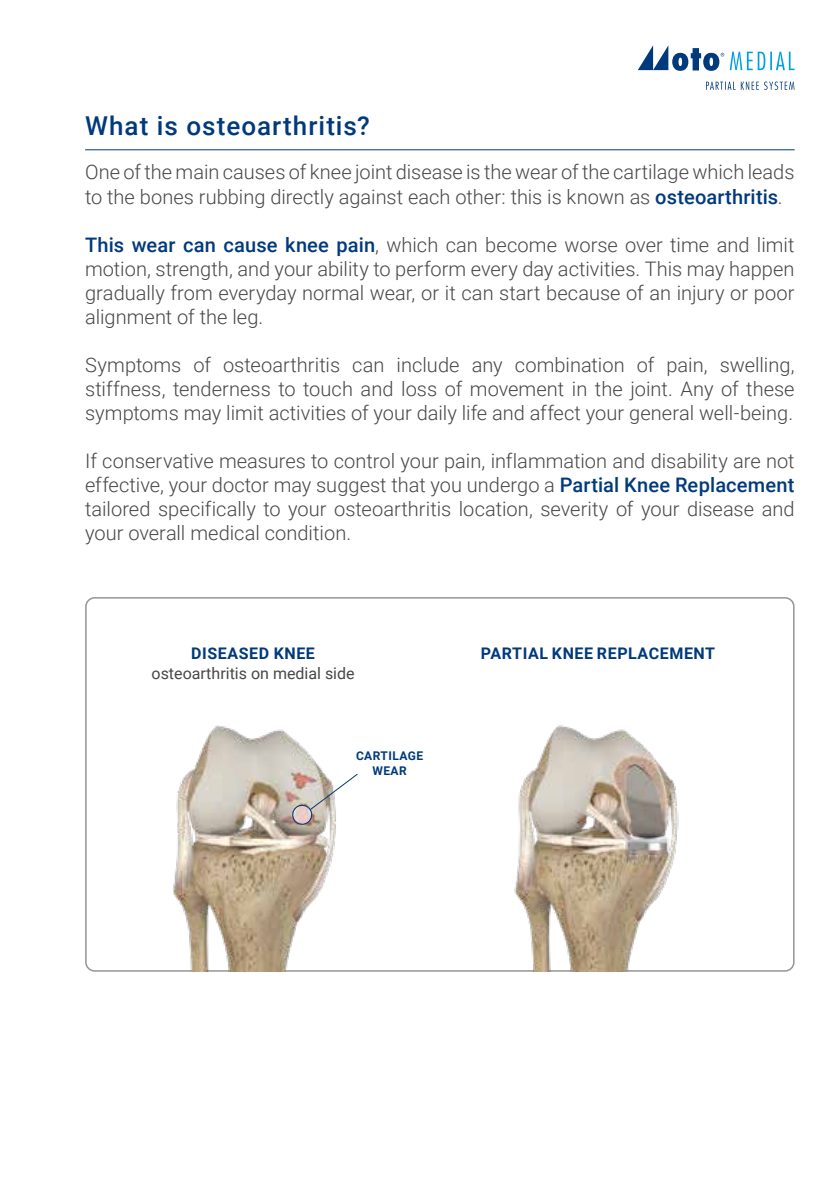
<style>
.page{position:relative;width:840px;height:1191px;background:#fff}
.page>*{position:absolute;margin:0;border:0;box-sizing:border-box;transform-origin:0 0}
.t1{font:500 26px "Roboto";letter-spacing:.04em;color:#01397d}
.t2{font:300 20px/24px "Roboto";color:#474747;text-align:justify}
.t3{font:700 16px "Roboto";letter-spacing:.035em;color:#01397d}
.t4{font:16px "Roboto";color:#474747}
.t5{font:700 12px/14.4px "Roboto";letter-spacing:.035em;color:#01397d;text-align:center}
.s1{font-weight:500;color:#01397d}
</style>
<div class="page">
<hr style="left:85px;top:149px;width:709px;height:1px;background:#01397d">
<svg style="left:706px;top:82px;width:88px;height:8px"></svg>
<svg style="left:729px;top:52px;width:65px;height:18px"></svg>
<svg style="left:638px;top:45px;width:85px;height:26px"></svg>
<div style="left:85px;top:597px;width:709px;height:374px;border:2px solid #969798;border-radius:9px"></div>
<img style="left:508px;top:725px;width:173px;height:246px">
<img style="left:167px;top:725px;width:173px;height:246px">
<svg style="left:290px;top:772px;width:68px;height:55px"></svg>
<h1 class="t1" style="left:85px;top:108px;width:286px">What is osteoarthritis?</h1>
<p class="t2" style="left:85px;top:160px;width:710px">One of the main causes of knee joint disease is the wear of the cartilage which leads to the bones rubbing directly against each other: this is known as <span class="s1">osteoarthritis</span>.</p>
<p class="t2" style="left:85px;top:232px;width:710px"><span class="s1">This wear can cause knee pain</span>, which can become worse over time and limit motion, strength, and your ability to perform every day activities. This may happen gradually from everyday normal wear, or it can start because of an injury or poor alignment of the leg.</p>
<p class="t2" style="left:85px;top:352px;width:710px">Symptoms of osteoarthritis can include any combination of pain, swelling, stiffness, tenderness to touch and loss of movement in the joint. Any of these symptoms may limit activities of your daily life and affect your general well-being.</p>
<p class="t2" style="left:85px;top:448px;width:710px">If conservative measures to control your pain, inflammation and disability are not effective, your doctor may suggest that you undergo a <span class="s1">Partial Knee Replacement </span>tailored specifically to your osteoarthritis location, severity of your disease and your overall medical condition.</p>
<p class="t3" style="left:191px;top:642px;width:125px">DISEASED KNEE</p>
<p class="t4" style="left:151px;top:662px;width:204px">osteoarthritis on medial side</p>
<p class="t5" style="left:356px;top:748px;width:69px">CARTILAGE<br>WEAR</p>
<p class="t3" style="left:480px;top:642px;width:235px">PARTIAL KNEE REPLACEMENT</p>
</div>
